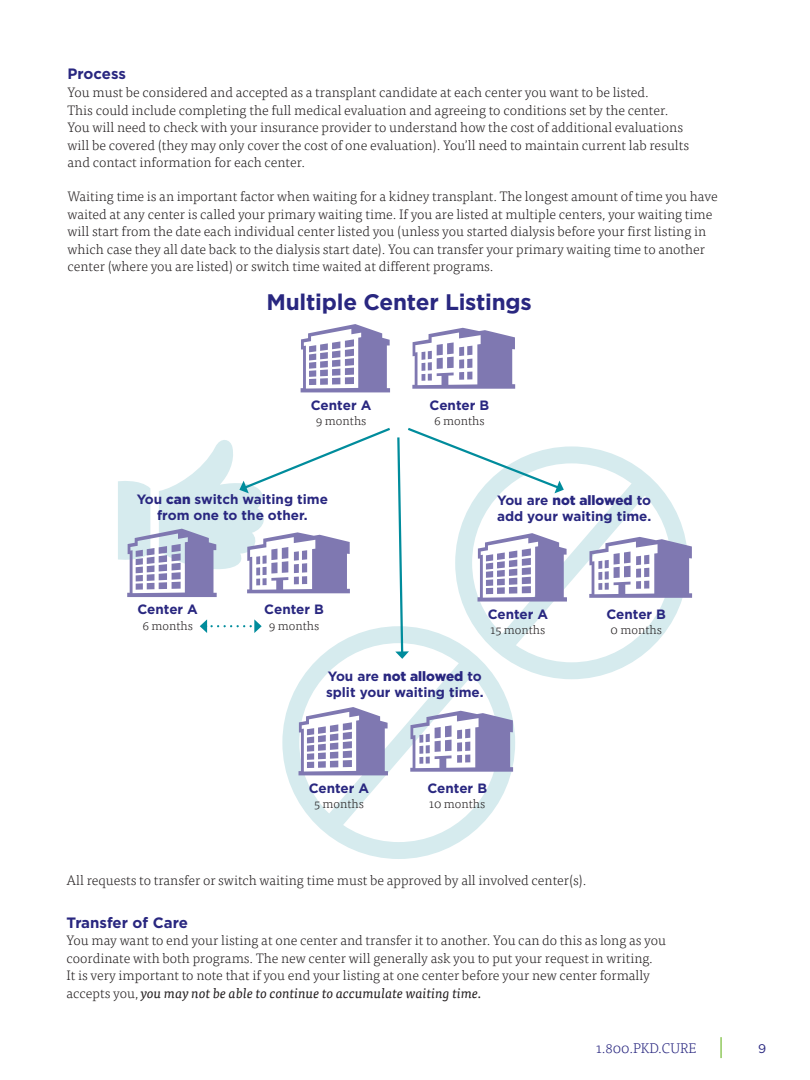
<style>
.page{position:relative;width:810px;height:1080px;background:#fff}
.page>*{position:absolute;margin:0;border:0;box-sizing:border-box;transform-origin:0 0}
.t1{font:700 22.5px "Gotham";letter-spacing:-.01em;color:#292780}
.t2{font:700 15px "Gotham";color:#292780}
.t3{font:300 14px "Tisa OT";color:#292780}
.t4{font:300 13.75px/17.5px "Tisa OT";color:#231f20}
.t5{font:700 13.5px/15.8px "Gotham";color:#292780}
.t6{font:12.5px "Gotham";color:#292780}
.t7{font:300 12.38px "Tisa OT";color:#231f20}
.s1{font-weight:900}
.s2{font-weight:400;font-style:italic}
</style>
<div class="page">
<div style="left:455px;top:446px;width:233px;height:233px;border:17px solid #d6ebee;border-radius:50%"></div>
<svg style="left:506px;top:457px;width:164px;height:216px"></svg>
<div style="left:282px;top:626px;width:233px;height:233px;border:17px solid #d6ebee;border-radius:50%"></div>
<svg style="left:304px;top:659px;width:193px;height:194px"></svg>
<svg style="left:589px;top:537px;width:103px;height:61px"></svg>
<svg style="left:299px;top:707px;width:89px;height:68px"></svg>
<svg style="left:410px;top:711px;width:103px;height:61px"></svg>
<svg style="left:301px;top:324px;width:89px;height:68px"></svg>
<svg style="left:412px;top:328px;width:103px;height:61px"></svg>
<svg style="left:118px;top:427px;width:449px;height:232px"></svg>
<hr style="left:720px;top:1037px;width:2px;height:21px;background:#95cb64">
<p class="t2" style="left:68px;top:64px;width:60px">Process</p>
<p class="t4" style="left:68px;top:84px;width:623px">You must be considered and accepted as a transplant candidate at each center you want to be listed.<br>This could include completing the full medical evaluation and agreeing to conditions set by the center.<br>You will need to check with your insurance provider to understand how the cost of additional evaluations will be covered (they may only cover the cost of one evaluation). You’ll need to maintain current lab results and contact information for each center.</p>
<p class="t4" style="left:68px;top:188px;width:652px">Waiting time is an important factor when waiting for a kidney transplant. The longest amount of time you have waited at any center is called your primary waiting time. If you are listed at multiple centers, your waiting time will start from the date each individual center listed you (unless you started dialysis before your first listing in which case they all date back to the dialysis start date). You can transfer your primary waiting time to another center (where you are listed) or switch time waited at different programs.</p>
<h1 class="t1" style="left:267px;top:288px;width:267px">Multiple Center Listings</h1>
<p class="t5" style="left:311px;top:397px;width:62px">Center A</p>
<p class="t7" style="left:316px;top:414px;width:52px">9 months</p>
<p class="t5" style="left:430px;top:397px;width:61px">Center B</p>
<p class="t7" style="left:434px;top:414px;width:52px">6 months</p>
<p class="t5" style="left:137px;top:491px;width:193px;text-align:center">You <span class="s1">can</span> switch waiting time from one to the other.</p>
<p class="t5" style="left:497px;top:492px;width:156px">You are <span class="s1">not allowed</span> to add your waiting time.</p>
<p class="t5" style="left:137px;top:601px;width:62px">Center A</p>
<p class="t7" style="left:142px;top:619px;width:52px">6 months</p>
<p class="t5" style="left:264px;top:601px;width:61px">Center B</p>
<p class="t7" style="left:269px;top:619px;width:52px">9 months</p>
<p class="t5" style="left:488px;top:606px;width:62px">Center A</p>
<p class="t7" style="left:491px;top:623px;width:56px">15 months</p>
<p class="t5" style="left:326px;top:669px;width:159px">You are <span class="s1">not allowed</span> to split your waiting time.</p>
<p class="t5" style="left:309px;top:780px;width:62px">Center A</p>
<p class="t7" style="left:314px;top:797px;width:51px">5 months</p>
<p class="t5" style="left:427px;top:780px;width:61px">Center B</p>
<p class="t7" style="left:429px;top:797px;width:58px">10 months</p>
<p class="t5" style="left:606px;top:606px;width:61px">Center B</p>
<p class="t7" style="left:611px;top:623px;width:53px">0 months</p>
<p class="t4" style="left:67px;top:872px;width:521px">All requests to transfer or switch waiting time must be approved by all involved center(s).</p>
<p class="t2" style="left:67px;top:913px;width:123px">Transfer of Care</p>
<p class="t4" style="left:67px;top:932px;width:601px">You may want to end your listing at one center and transfer it to another. You can do this as long as you coordinate with both programs. The new center will generally ask you to put your request in writing.<br>It is very important to note that if you end your listing at one center before your new center formally accepts you, <span class="s2">you may not be able to continue to accumulate waiting time.</span></p>
<p class="t3" style="left:596px;top:1040px;width:102px">1.800.PKD.CURE</p>
<p class="t6" style="left:758px;top:1041px;width:10px">9</p>
</div>
